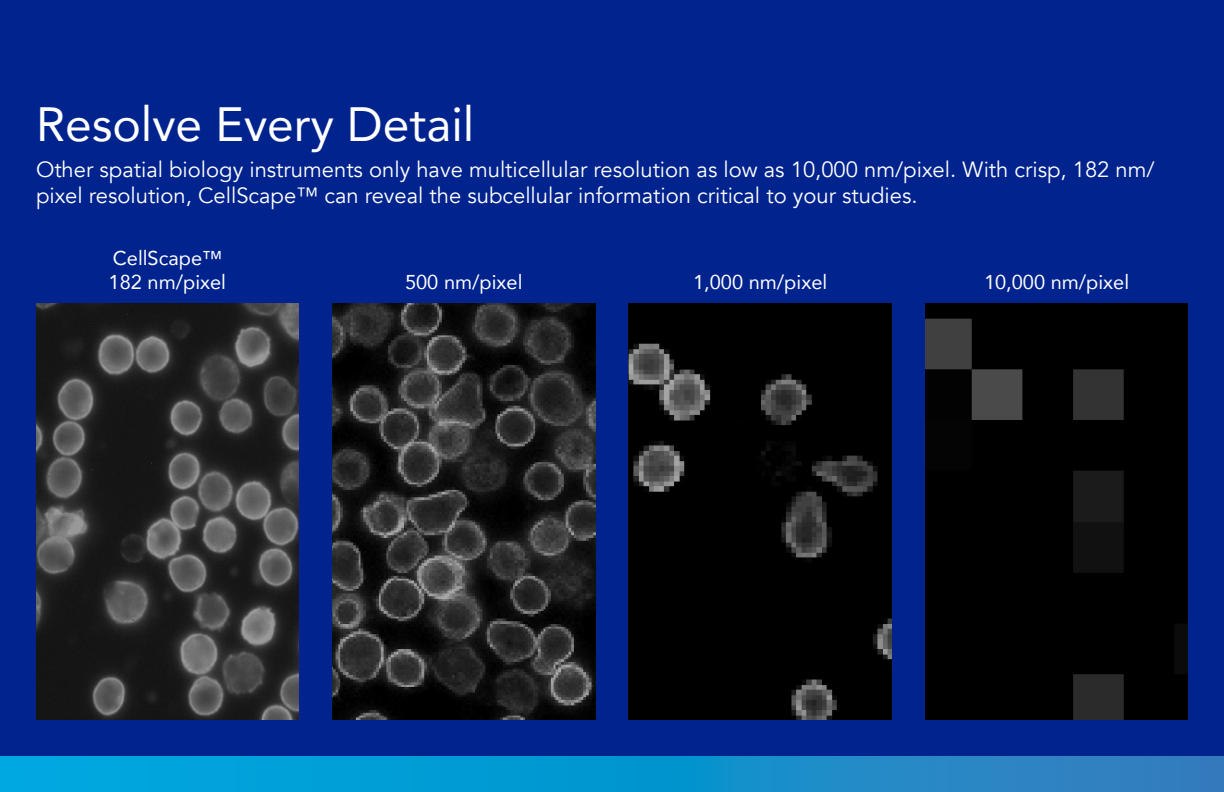
<style>
.page{position:relative;width:1224px;height:792px;background:#00238e}
.page>*{position:absolute;margin:0;border:0;box-sizing:border-box;transform-origin:0 0}
.t1{font:48px "Avenir";color:#fff}
.t2{font:22px/26.4px "Avenir";color:#fff}
.t3{font:20px "Avenir";color:#fff}
</style>
<div class="page">
<img style="left:36px;top:304px;width:263px;height:416px">
<img style="left:629px;top:304px;width:263px;height:416px">
<img style="left:925px;top:304px;width:263px;height:416px">
<img style="left:332px;top:304px;width:263px;height:416px">
<svg style="left:0;top:756px;width:1224px;height:36px;background:#1094cf"></svg>
<p class="t1" style="left:36px;top:86px;width:440px">Resolve Every Detail</p>
<p class="t2" style="left:36px;top:156px;width:1120px">Other spatial biology instruments only have multicellular resolution as low as 10,000 nm/pixel. With crisp, 182 nm/ pixel resolution, CellScape™ can reveal the subcellular information critical to your studies.</p>
<p class="t3" style="left:113px;top:242px;width:111px">CellScape™</p>
<p class="t3" style="left:109px;top:266px;width:119px">182 nm/pixel</p>
<p class="t3" style="left:405px;top:266px;width:119px">500 nm/pixel</p>
<p class="t3" style="left:693px;top:266px;width:136px">1,000 nm/pixel</p>
<p class="t3" style="left:984px;top:266px;width:147px">10,000 nm/pixel</p>
</div>
